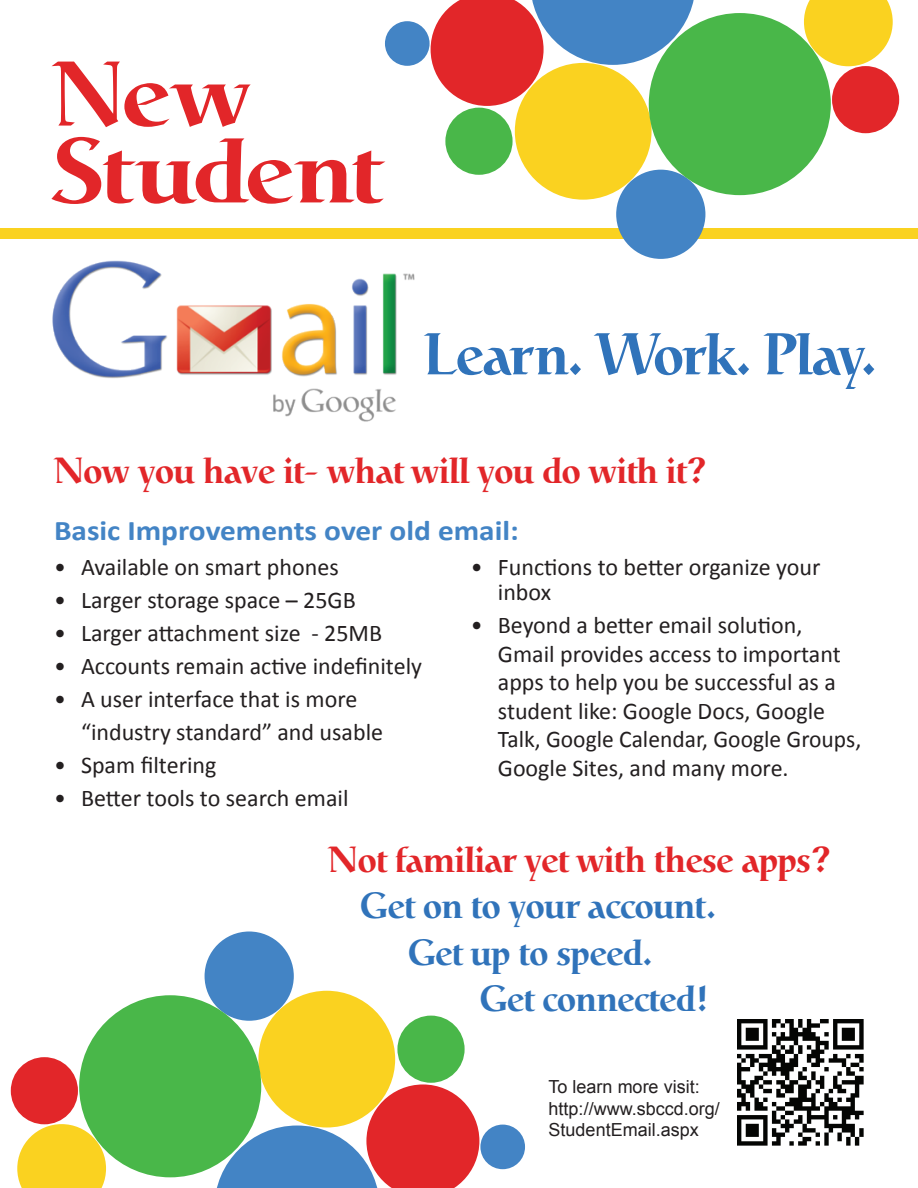
<style>
.page{position:relative;width:918px;height:1188px;background:#fff}
.page>*{position:absolute;margin:0;border:0;box-sizing:border-box;transform-origin:0 0}
.t1{font:500 90.6px/76.8px "Catull";letter-spacing:-.025em;color:#e22629;scale:.85 1}
.t2{font:500 58.2px "Catull";letter-spacing:-.005em;color:#3073ba;scale:.9 1}
.t3{font:500 36px "Catull";letter-spacing:-.005em;color:#e22629;scale:.9 1}
.t4{font:500 36px/46.5px "Catull";letter-spacing:-.005em;color:#3073ba;text-align:center;scale:.9 1}
.t5{font:700 28.5px "Calibri";color:#4384c5;scale:1.1 1}
.t6{font:24px/28.5px "Calibri";color:#231f20}
.t7{font:18px/21.6px "Arial";color:#231f20}
</style>
<div class="page">
<img style="left:52px;top:260px;width:363px;height:162px">
<div style="left:0;top:228px;width:918px;height:11px;background:#fad220"></div>
<img style="left:738px;top:1020px;width:125px;height:125px">
<div style="left:515px;top:63px;width:137px;height:137px;background:#fad220;border-radius:50%"></div>
<svg style="left:431px;top:0;width:265px;height:106px"></svg>
<div style="left:616px;top:170px;width:89px;height:89px;background:#4384c5;border-radius:50%"></div>
<div style="left:445px;top:108px;width:68px;height:67px;background:#49b749;border-radius:50%"></div>
<div style="left:385px;top:21px;width:45px;height:45px;background:#4384c5;border-radius:50%"></div>
<div style="left:832px;top:66px;width:67px;height:67px;background:#e22629;border-radius:50%"></div>
<svg style="left:804px;top:0;width:89px;height:66px"></svg>
<div style="left:649px;top:13px;width:182px;height:182px;background:#49b749;border-radius:50%"></div>
<div style="left:258px;top:991px;width:137px;height:136px;background:#fad220;border-radius:50%"></div>
<svg style="left:214px;top:1084px;width:265px;height:104px"></svg>
<div style="left:205px;top:932px;width:89px;height:89px;background:#4384c5;border-radius:50%"></div>
<div style="left:397px;top:1016px;width:68px;height:67px;background:#49b749;border-radius:50%"></div>
<div style="left:480px;top:1125px;width:45px;height:44px;background:#4384c5;border-radius:50%"></div>
<div style="left:11px;top:1057px;width:67px;height:67px;background:#e22629;border-radius:50%"></div>
<svg style="left:17px;top:1124px;width:89px;height:64px"></svg>
<div style="left:79px;top:995px;width:182px;height:182px;background:#49b749;border-radius:50%"></div>
<h1 class="t1" style="left:53px;top:59px;width:386px">New<br>Student</h1>
<h2 class="t2" style="left:424px;top:320px;width:505px">Learn. Work. Play.</h2>
<h3 class="t3" style="left:54px;top:449px;width:726px">Now you have it- what will you do with it?</h3>
<p class="t5" style="left:54px;top:512px;width:424px">Basic Improvements over old email:</p>
<p class="t6" style="left:54px;top:552px;width:286px">• Available on smart phones</p>
<p class="t6" style="left:54px;top:585px;width:303px">• Larger storage space – 25GB</p>
<p class="t6" style="left:54px;top:618px;width:330px">• Larger attachment size - 25MB</p>
<p class="t6" style="left:54px;top:651px;width:370px">• Accounts remain active indefinitely</p>
<p class="t6" style="left:81px;top:682px;width:304px;line-height:33px;text-indent:-27px">• A user interface that is more “industry standard” and usable</p>
<p class="t6" style="left:54px;top:750px;width:164px">• Spam filtering</p>
<p class="t6" style="left:54px;top:783px;width:296px">• Better tools to search email</p>
<h3 class="t3" style="left:328px;top:838px;width:560px">Not familiar yet with these apps?</h3>
<h3 class="t4" style="left:360px;top:884px;width:397px">Get on to your account.<br>Get up to speed.</h3>
<h3 class="t4" style="left:480px;top:977px;width:254px">Get connected!</h3>
<p class="t6" style="left:498px;top:554px;width:324px;line-height:25.5px;text-indent:-27px">• Functions to better organize your inbox</p>
<p class="t6" style="left:498px;top:611px;width:365px;text-indent:-27px">• Beyond a better email solution, Gmail provides access to important apps to help you be successful as a student like: Google Docs, Google Talk, Google Calendar, Google Groups, Google Sites, and many more.</p>
<p class="t7" style="left:549px;top:1076px;width:173px">To learn more visit: http://www.sbccd.org/<br>StudentEmail.aspx</p>
</div>
